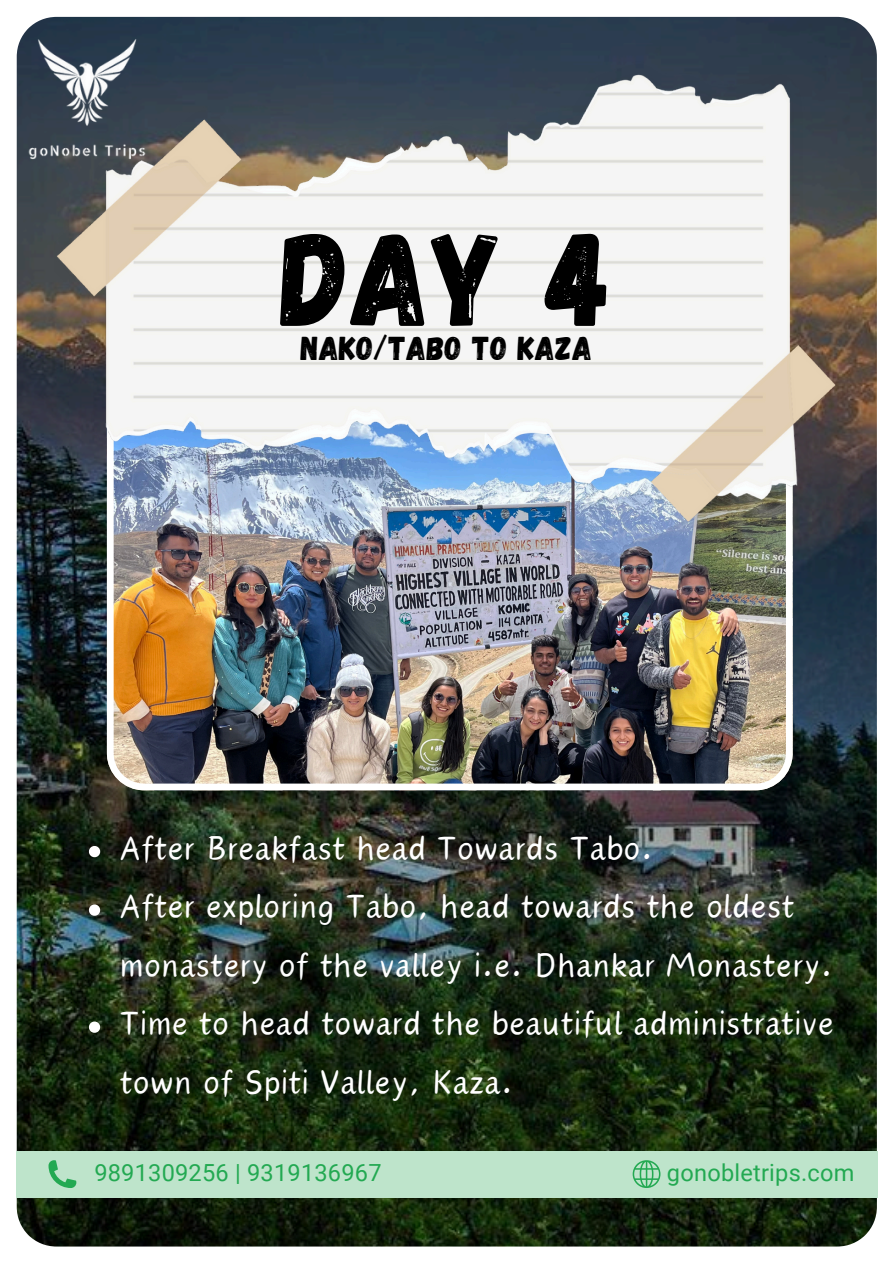
<style>
.page{position:relative;width:894px;height:1264px;background:#fff}
.page>*{position:absolute;margin:0;border:0;box-sizing:border-box;transform-origin:0 0}
.t1{font:132px "Gagalin";color:#000}
.t2{font:42px/58.5px "Canva Wander World";letter-spacing:.01em;color:#fff}
.t3{font:33px "Gagalin";letter-spacing:.01em;color:#000}
.t4{font:23.55px "Roboto";letter-spacing:.01em;color:#23a952}
</style>
<div class="page">
<img style="left:16px;top:16px;width:862px;height:1231px">
<img style="left:107px;top:551px;width:685px;height:239px">
<img style="left:55px;top:44px;width:789px;height:507px">
<div style="left:16px;top:1150px;width:860px;height:47px;background:#bee4cb"></div>
<svg style="left:632px;top:1160px;width:28px;height:27px"></svg>
<svg style="left:48px;top:1160px;width:28px;height:27px"></svg>
<img style="left:16px;top:21px;width:144px;height:154px">
<svg style="left:89px;top:846px;width:11px;height:11px"></svg>
<svg style="left:89px;top:904px;width:11px;height:11px"></svg>
<svg style="left:89px;top:1021px;width:11px;height:11px"></svg>
<h3 class="t1" style="left:281px;top:193px;width:332px">DAY 4</h3>
<p class="t3" style="left:301px;top:326px;width:293px">NAKO/TABO TO KAZA</p>
<p class="t2" style="left:120px;top:818px;width:534px">After Breakfast head Towards Tabo.</p>
<p class="t2" style="left:120px;top:877px;width:714px">After exploring Tabo, head towards the oldest monastery of the valley i.e. Dhankar Monastery.</p>
<p class="t2" style="left:120px;top:994px;width:715px">Time to head toward the beautiful administrative town of Spiti Valley, Kaza.</p>
<p class="t4" style="left:94px;top:1159px;width:288px">9891309256 | 9319136967</p>
<p class="t4" style="left:666px;top:1159px;width:189px">gonobletrips.com</p>
</div>
